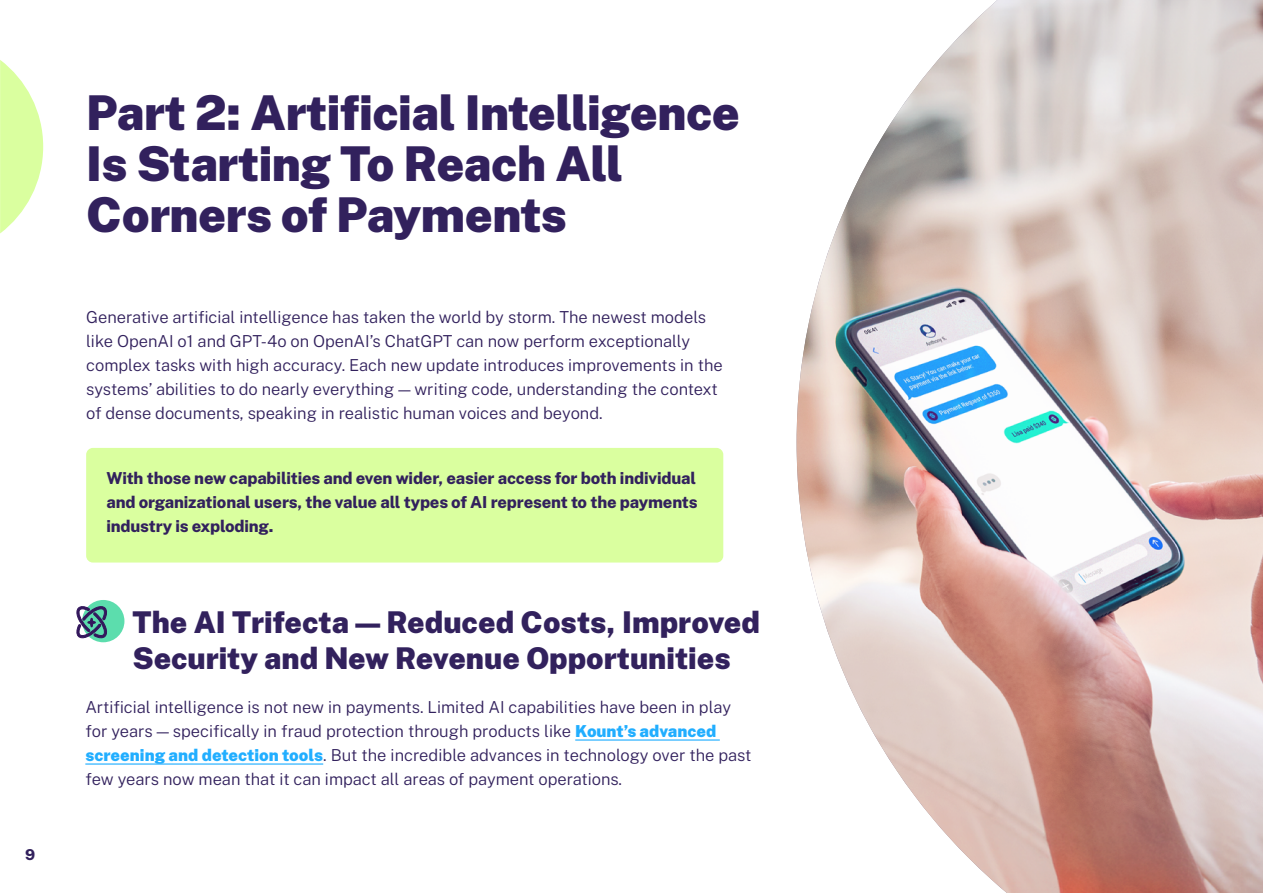
<style>
.page{position:relative;width:1263px;height:893px;background:#fff}
.page>*{position:absolute;margin:0;border:0;box-sizing:border-box;transform-origin:0 0}
.t1{font:900 48px/51px "Public Sans";letter-spacing:-.01em;color:#32215d}
.t2{font:900 30px/36px "Public Sans";color:#32215d}
.t3{font:300 16.5px/24px "Public Sans";color:#32215d}
.t4{font:800 16.5px/24px "Public Sans";letter-spacing:-.01em;color:#32215d;text-align:justify}
.t5{font:800 15px "Public Sans";color:#32215d}
.s1{font-weight:900;color:#21aeff}
</style>
<div class="page">
<svg style="left:0;top:60px;width:43px;height:173px"></svg>
<img style="left:797px;top:0;width:466px;height:893px">
<div style="left:86px;top:448px;width:637px;height:115px;background:#daff9f;border-radius:7px"></div>
<hr style="left:575px;top:739px;width:145px;height:2px;background:#21aeff">
<hr style="left:85px;top:763px;width:238px;height:2px;background:#21aeff">
<div style="left:82px;top:600px;width:42px;height:42px;background:#5cddad;border-radius:50%"></div>
<svg style="left:76px;top:604px;width:31px;height:36px"></svg>
<p class="t5" style="left:25px;top:844px;width:12px">9</p>
<h1 class="t1" style="left:86px;top:83px;width:655px">Part 2: Artificial Intelligence<br>Is Starting To Reach All<br>Corners of Payments</h1>
<p class="t3" style="left:86px;top:305px;width:638px">Generative artificial intelligence has taken the world by storm. The newest models like OpenAI o1 and GPT-4o on OpenAI’s ChatGPT can now perform exceptionally complex tasks with high accuracy. Each new update introduces improvements in the systems’ abilities to do nearly everything — writing code, understanding the context of dense documents, speaking in realistic human voices and beyond.</p>
<p class="t4" style="left:106px;top:465px;width:593px">With those new capabilities and even wider, easier access for both individual and organizational users, the value all types of AI represent to the payments industry is exploding.</p>
<h2 class="t2" style="left:133px;top:601px;width:629px">The AI Trifecta — Reduced Costs, Improved<br>Security and New Revenue Opportunities</h2>
<p class="t3" style="left:85px;top:694px;width:668px">Artificial intelligence is not new in payments. Limited AI capabilities have been in play for years — specifically in fraud protection through products like <span class="s1">Kount’s advanced screening and detection tools</span>. But the incredible advances in technology over the past few years now mean that it can impact all areas of payment operations.</p>
</div>
